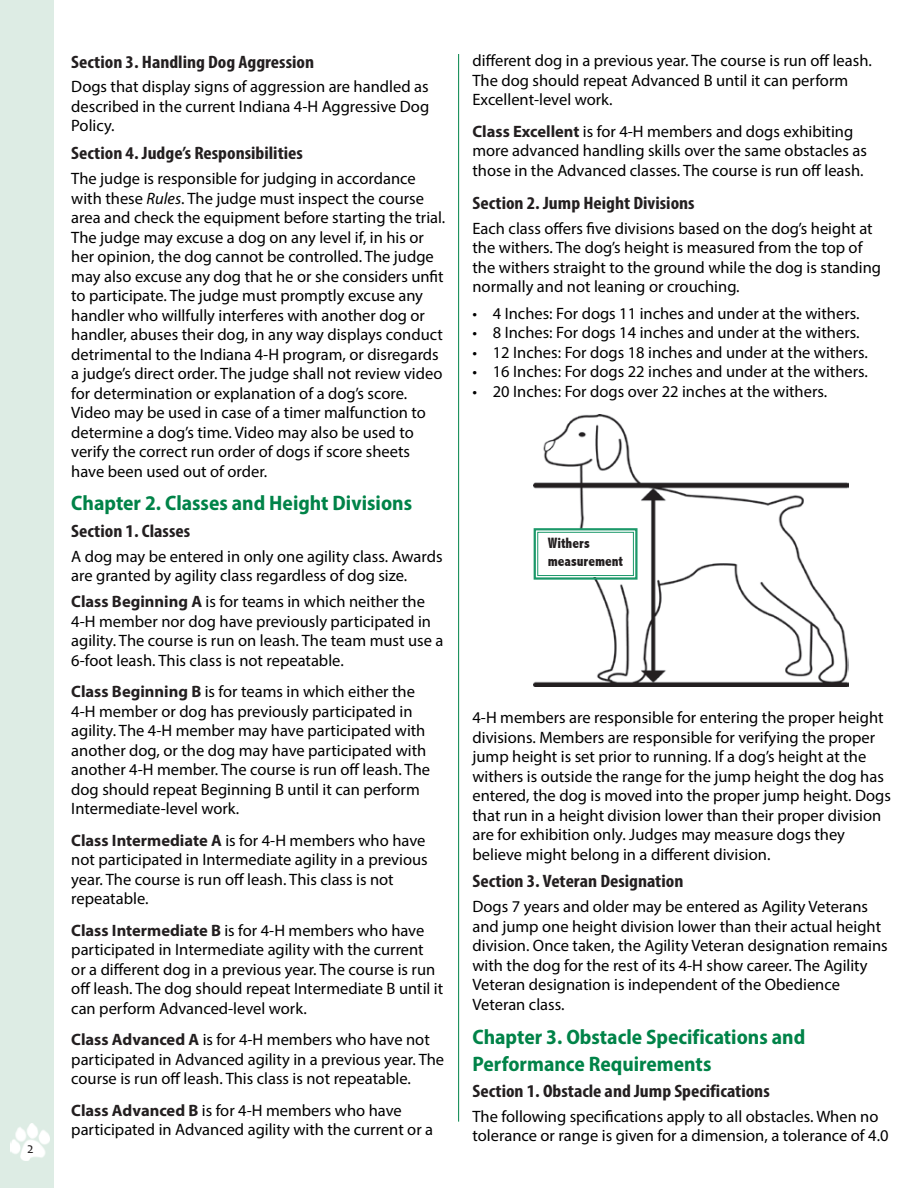
<style>
.page{position:relative;width:918px;height:1188px;background:#fff}
.page>*{position:absolute;margin:0;border:0;box-sizing:border-box;transform-origin:0 0}
.Green_Heads{font:700 semi-condensed 21px/27px "Myriad Pro";color:#008348}
.Black_Heads{font:700 condensed 18px "Myriad Pro";color:#231f20;scale:1.1 1}
.List_Paragraph{font:16.5px/19.5px "Myriad Pro";color:#000}
.t1{font:800 condensed 15px/18.5px "Abadi";color:#231f20;scale:.95 1}
.t2{font:15px "Candara";color:#231f20;scale:.95 1}
.s1{font-style:italic}
.s2{font-weight:700;color:#231f20}
</style>
<div class="page">
<div style="left:0;top:0;width:54px;height:1188px;background:#ddece4"></div>
<img style="left:10px;top:1124px;width:40px;height:36px">
<hr style="left:458px;top:54px;width:1px;height:1068px;background:#008348">
<img style="left:533px;top:414px;width:316px;height:273px">
<svg style="left:533px;top:527px;width:106px;height:54px"></svg>
<div style="left:537px;top:532px;width:97px;height:44px;border:1px solid #1b9869"></div>
<p class="t2" style="left:27px;top:1139px;width:8px">2</p>
<p class="Black_Heads" style="left:71px;top:50px;width:222px">Section 3. Handling Dog Aggression</p>
<p class="List_Paragraph" style="left:71px;top:77px;width:359px;text-align:justify">Dogs that display signs of aggression are handled as described in the current Indiana 4-H Aggressive Dog Policy.</p>
<p class="Black_Heads" style="left:71px;top:142px;width:212px">Section 4. Judge’s Responsibilities</p>
<p class="List_Paragraph" style="left:71px;top:169px;width:376px">The judge is responsible for judging in accordance with these <span class="s1">Rules</span>. The judge must inspect the course area and check the equipment before starting the trial.<br>The judge may excuse a dog on any level if, in his or her opinion, the dog cannot be controlled. The judge may also excuse any dog that he or she considers unfit to participate. The judge must promptly excuse any handler who willfully interferes with another dog or handler, abuses their dog, in any way displays conduct detrimental to the Indiana 4-H program, or disregards a judge’s direct order. The judge shall not review video for determination or explanation of a dog’s score.<br>Video may be used in case of a timer malfunction to determine a dog’s time. Video may also be used to verify the correct run order of dogs if score sheets have been used out of order.</p>
<p class="Green_Heads" style="left:71px;top:489px;width:342px">Chapter 2. Classes and Height Divisions</p>
<p class="Black_Heads" style="left:71px;top:519px;width:110px">Section 1. Classes</p>
<p class="List_Paragraph" style="left:71px;top:546px;width:373px">A dog may be entered in only one agility class. Awards are granted by agility class regardless of dog size.</p>
<p class="List_Paragraph" style="left:71px;top:592px;width:374px"><span class="s2">Class Beginning A</span> is for teams in which neither the 4-H member nor dog have previously participated in agility. The course is run on leash. The team must use a 6-foot leash. This class is not repeatable.</p>
<p class="List_Paragraph" style="left:71px;top:682px;width:360px"><span class="s2">Class Beginning B</span> is for teams in which either the 4-H member or dog has previously participated in agility. The 4-H member may have participated with another dog, or the dog may have participated with another 4-H member. The course is run off leash. The dog should repeat Beginning B until it can perform Intermediate-level work.</p>
<p class="List_Paragraph" style="left:71px;top:830px;width:358px"><span class="s2">Class Intermediate A</span> is for 4-H members who have not participated in Intermediate agility in a previous year. The course is run off leash. This class is not repeatable.</p>
<p class="List_Paragraph" style="left:71px;top:920px;width:374px"><span class="s2">Class Intermediate B</span> is for 4-H members who have participated in Intermediate agility with the current<br>or a different dog in a previous year. The course is run off leash. The dog should repeat Intermediate B until it can perform Advanced-level work.</p>
<p class="List_Paragraph" style="left:71px;top:1030px;width:374px"><span class="s2">Class Advanced A</span> is for 4-H members who have not participated in Advanced agility in a previous year. The course is run off leash. This class is not repeatable.</p>
<p class="List_Paragraph" style="left:71px;top:1100px;width:363px"><span class="s2">Class Advanced B</span> is for 4-H members who have participated in Advanced agility with the current or a</p>
<p class="List_Paragraph" style="left:472px;top:51px;width:401px">different dog in a previous year. The course is run off leash.<br>The dog should repeat Advanced B until it can perform<br>Excellent-level work.</p>
<p class="List_Paragraph" style="left:472px;top:121px;width:396px"><span class="s2">Class Excellent</span> is for 4-H members and dogs exhibiting more advanced handling skills over the same obstacles as those in the Advanced classes. The course is run off leash.</p>
<p class="Black_Heads" style="left:472px;top:192px;width:204px">Section 2. Jump Height Divisions</p>
<p class="List_Paragraph" style="left:472px;top:218px;width:410px">Each class offers five divisions based on the dog’s height at the withers. The dog’s height is measured from the top of the withers straight to the ground while the dog is standing normally and not leaning or crouching.</p>
<p class="List_Paragraph" style="left:472px;top:303px;width:389px">• 4 Inches: For dogs 11 inches and under at the withers.</p>
<p class="List_Paragraph" style="left:472px;top:322px;width:389px">• 8 Inches: For dogs 14 inches and under at the withers.</p>
<p class="List_Paragraph" style="left:472px;top:342px;width:397px">• 12 Inches: For dogs 18 inches and under at the withers.</p>
<p class="List_Paragraph" style="left:472px;top:361px;width:397px">• 16 Inches: For dogs 22 inches and under at the withers.</p>
<p class="List_Paragraph" style="left:472px;top:381px;width:356px">• 20 Inches: For dogs over 22 inches at the withers.</p>
<p class="t1" style="left:548px;top:534px;width:81px">Withers measurement</p>
<p class="List_Paragraph" style="left:472px;top:708px;width:420px">4-H members are responsible for entering the proper height divisions. Members are responsible for verifying the proper jump height is set prior to running. If a dog’s height at the withers is outside the range for the jump height the dog has entered, the dog is moved into the proper jump height. Dogs that run in a height division lower than their proper division are for exhibition only. Judges may measure dogs they believe might belong in a different division.</p>
<p class="Black_Heads" style="left:472px;top:870px;width:193px">Section 3. Veteran Designation</p>
<p class="List_Paragraph" style="left:472px;top:897px;width:417px">Dogs 7 years and older may be entered as Agility Veterans and jump one height division lower than their actual height division. Once taken, the Agility Veteran designation remains with the dog for the rest of its 4-H show career. The Agility Veteran designation is independent of the Obedience Veteran class.</p>
<p class="Green_Heads" style="left:472px;top:1022px;width:334px">Chapter 3. Obstacle Specifications and<br>Performance Requirements</p>
<p class="Black_Heads" style="left:472px;top:1080px;width:272px">Section 1. Obstacle and Jump Specifications</p>
<p class="List_Paragraph" style="left:472px;top:1106px;width:418px">The following specifications apply to all obstacles. When no tolerance or range is given for a dimension, a tolerance of 4.0</p>
</div>
